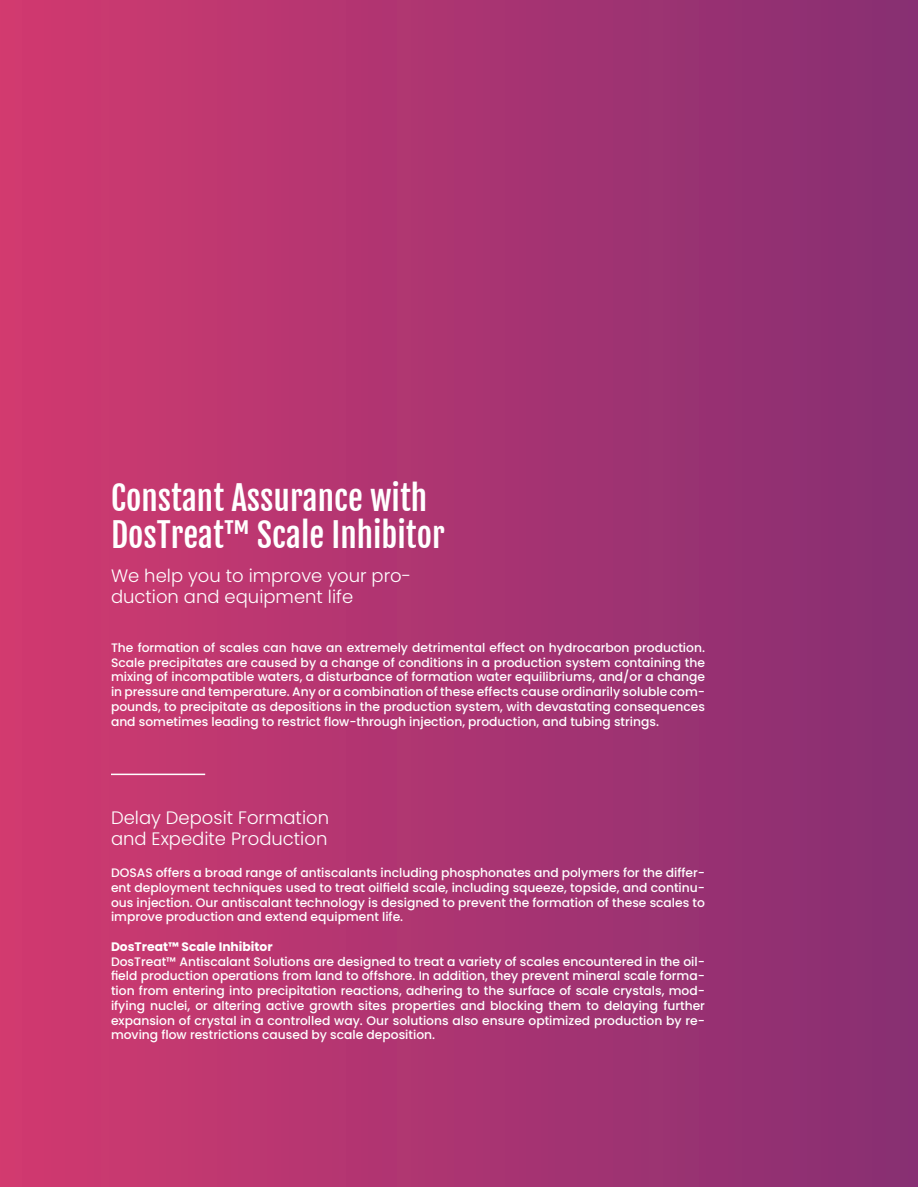
<style>
.page{position:relative;width:918px;height:1188px;background:#fff}
.page>*{position:absolute;margin:0;border:0;box-sizing:border-box;transform-origin:0 0}
.t1{font:33px/36.5px "Fjalla One";color:#fff}
.t2{font:300 18px/21.6px "Poppins";color:#fff}
.t3{font:500 12.3px/14.7px "Poppins";color:#fff;text-align:justify}
.t4{font:12.3px "Poppins";color:#fff}
</style>
<div class="page">
<div style="left:0;top:0;width:918px;height:1186px;background:linear-gradient(to right,#d13a70,#862f73)"></div>
<hr style="left:111px;top:774px;width:94px;height:1px;background:#fff">
<h1 class="t1" style="left:111px;top:480px;width:335px">Constant Assurance with<br>DosTreat™ Scale Inhibitor</h1>
<h2 class="t2" style="left:111px;top:565px;width:302px">We help you to improve your pro&shy;duction and equipment life</h2>
<p class="t3" style="left:111px;top:640px;width:596px">The formation of scales can have an extremely detrimental effect on hydrocarbon production.<br>Scale precipitates are caused by a change of conditions in a production system containing the mixing of incompatible waters, a disturbance of formation water equilibriums, and/or a change in pressure and temperature. Any or a combination of these effects cause ordinarily soluble com&shy;pounds, to precipitate as depositions in the production system, with devastating consequences and sometimes leading to restrict flow-through injection, production, and tubing strings.</p>
<h2 class="t2" style="left:111px;top:807px;width:220px">Delay Deposit Formation and Expedite Production</h2>
<p class="t3" style="left:111px;top:865px;width:595px">DOSAS offers a broad range of antiscalants including phosphonates and polymers for the differ&shy;ent deployment techniques used to treat oilfield scale, including squeeze, topside, and continu&shy;ous injection. Our antiscalant technology is designed to prevent the formation of these scales to improve production and extend equipment life.</p>
<p class="t4" style="left:111px;top:939px;width:163px">DosTreat™ Scale Inhibitor</p>
<p class="t3" style="left:111px;top:954px;width:596px">DosTreat™ Antiscalant Solutions are designed to treat a variety of scales encountered in the oil&shy;field production operations from land to offshore. In addition, they prevent mineral scale forma&shy;tion from entering into precipitation reactions, adhering to the surface of scale crystals, mod&shy;ifying nuclei, or altering active growth sites properties and blocking them to delaying further expansion of crystal in a controlled way. Our solutions also ensure optimized production by re&shy;moving flow restrictions caused by scale deposition.</p>
</div>
